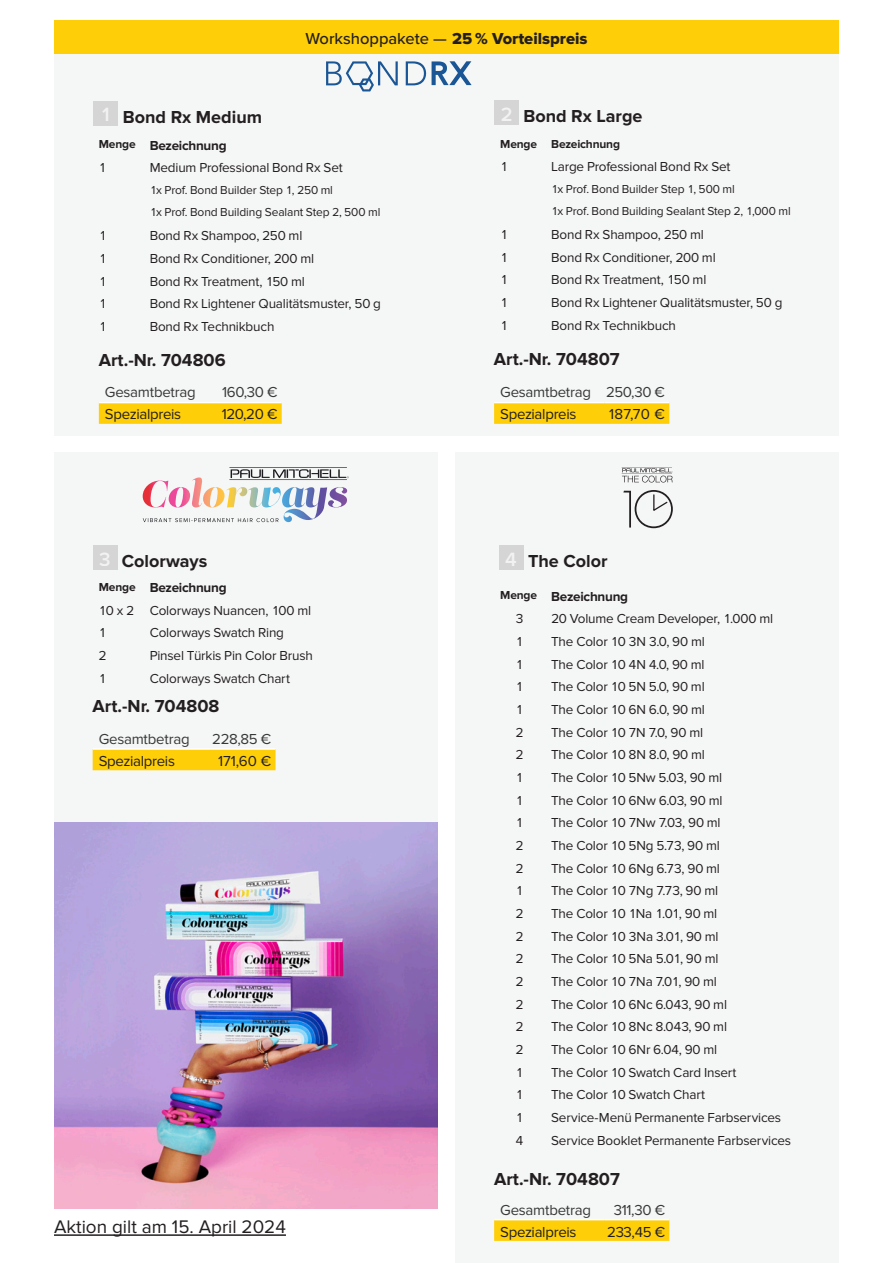
<style>
.page{position:relative;width:893px;height:1263px;background:#fff}
.page>*{position:absolute;margin:0;border:0;box-sizing:border-box;transform-origin:0 0}
.t1{font:18.9px "Proxima Nova";color:#231f20}
.t2{font:700 18px "Proxima Nova";color:#231f20}
.t3{font:16.5px "Proxima Nova Extrabld";color:#231f20}
.t4{font:15px "Proxima Nova";letter-spacing:-.015em;color:#383839}
.t5{font:15px "Proxima Nova";letter-spacing:-.02em;color:#231f20}
.t6{font:13.5px/22.6px "Proxima Nova";letter-spacing:-.015em;color:#231f20}
.t7{font:700 13.5px/22.6px "Proxima Nova";letter-spacing:-.02em;color:#231f20}
.t8{font:12px/22.6px "Proxima Nova";letter-spacing:-.01em;color:#231f20}
.t9{font:700 12px "Proxima Nova";letter-spacing:-.015em;color:#231f20}
.s1{font-weight:600;font-size:19.95px;color:#fff}
.s2{font-family:"Proxima Nova";font-weight:500}
.s3{font-size:12px}
.s4{font-weight:400}
.s5{font-weight:700;font-size:12px}
.s6{font-weight:700}
</style>
<div class="page">
<div style="left:54px;top:45px;width:785px;height:391px;background:#f5f6f6"></div>
<div style="left:455px;top:452px;width:384px;height:811px;background:#f5f6f6"></div>
<div style="left:54px;top:452px;width:383px;height:756px;background:#f5f6f6"></div>
<div style="left:499px;top:545px;width:24px;height:25px;background:#d5d5d6"></div>
<svg style="left:494px;top:1220px;width:175px;height:21px;background:#fdcf0d"></svg>
<hr style="left:494px;top:1219px;width:111px;height:1px;background:#fff">
<hr style="left:605px;top:1219px;width:64px;height:1px;background:#fff">
<div style="left:93px;top:750px;width:182px;height:20px;background:#fece08"></div>
<hr style="left:93px;top:748px;width:118px;height:2px;background:#fff">
<hr style="left:211px;top:748px;width:64px;height:2px;background:#fff">
<div style="left:93px;top:545px;width:24px;height:25px;background:#d5d5d6"></div>
<div style="left:94px;top:101px;width:24px;height:25px;background:#d5d5d6"></div>
<svg style="left:99px;top:403px;width:183px;height:21px;background:#fdcf0d"></svg>
<hr style="left:99px;top:402px;width:118px;height:1px;background:#fff">
<hr style="left:217px;top:402px;width:65px;height:1px;background:#fff">
<div style="left:494px;top:101px;width:25px;height:24px;background:#d5d5d6"></div>
<svg style="left:494px;top:403px;width:175px;height:21px;background:#fdcf0d"></svg>
<hr style="left:494px;top:402px;width:111px;height:1px;background:#fff">
<hr style="left:605px;top:402px;width:64px;height:1px;background:#fff">
<svg style="left:326px;top:61px;width:72px;height:30px"></svg>
<svg style="left:406px;top:61px;width:20px;height:24px"></svg>
<svg style="left:432px;top:61px;width:40px;height:24px"></svg>
<svg style="left:623px;top:490px;width:50px;height:38px"></svg>
<svg style="left:622px;top:467px;width:51px;height:15px"></svg>
<img style="left:54px;top:822px;width:383px;height:387px">
<hr style="left:54px;top:1234px;width:232px;height:2px;background:#231f20">
<div style="left:54px;top:20px;width:785px;height:34px;background:#fece08"></div>
<svg style="left:143px;top:467px;width:206px;height:40px"></svg>
<svg style="left:143px;top:518px;width:135px;height:4px"></svg>
<h2 class="t2" style="left:102px;top:106px;width:162px"><span class="s1">1</span> Bond Rx Medium</h2>
<p class="t3" style="left:306px;top:29px;width:283px"><span class="s2">Workshoppakete —</span> 25 % Vorteilspreis</p>
<h2 class="t2" style="left:501px;top:106px;width:144px"><span class="s1">2</span> Bond Rx Large</h2>
<p class="t7" style="left:99px;top:134px;width:130px"><span class="s3">Menge</span> Bezeichnung<br><span class="s4">1</span></p>
<p class="t6" style="left:150px;top:157px;width:195px">Medium Professional Bond Rx Set</p>
<p class="t8" style="left:150px;top:179px;width:232px">1x Prof. Bond Builder Step 1, 250 ml<br>1x Prof. Bond Building Sealant Step 2, 500 ml</p>
<p class="t6" style="left:99px;top:225px;width:10px">1</p>
<p class="t6" style="left:150px;top:225px;width:154px">Bond Rx Shampoo, 250 ml</p>
<p class="t6" style="left:99px;top:247px;width:10px">1</p>
<p class="t6" style="left:150px;top:247px;width:166px">Bond Rx Conditioner, 200 ml</p>
<p class="t6" style="left:99px;top:270px;width:10px">1</p>
<p class="t6" style="left:150px;top:270px;width:157px">Bond Rx Treatment, 150 ml</p>
<p class="t6" style="left:99px;top:293px;width:10px">1</p>
<p class="t6" style="left:150px;top:293px;width:233px">Bond Rx Lightener Qualitätsmuster, 50 g</p>
<p class="t6" style="left:99px;top:315px;width:10px">1</p>
<p class="t6" style="left:150px;top:315px;width:126px">Bond Rx Technikbuch</p>
<h2 class="t2" style="left:99px;top:349px;width:128px">Art.-Nr. 704806</h2>
<p class="t4" style="left:105px;top:384px;width:93px">Gesamtbetrag</p>
<p class="t4" style="left:222px;top:384px;width:57px">160,30 €</p>
<p class="t5" style="left:105px;top:406px;width:78px">Spezialpreis</p>
<p class="t5" style="left:222px;top:406px;width:57px">120,20 €</p>
<h2 class="t2" style="left:99px;top:551px;width:110px"><span class="s1">3</span> Colorways</h2>
<p class="t6" style="left:99px;top:576px;width:214px"><span class="s5">Menge</span> <span class="s6">Bezeichnung<br></span>10 x 2 Colorways Nuancen, 100 ml<br>1</p>
<p class="t6" style="left:150px;top:622px;width:136px">Colorways Swatch Ring</p>
<p class="t6" style="left:99px;top:644px;width:10px">2</p>
<p class="t6" style="left:150px;top:644px;width:165px">Pinsel Türkis Pin Color Brush</p>
<p class="t6" style="left:99px;top:667px;width:10px">1</p>
<p class="t6" style="left:150px;top:667px;width:142px">Colorways Swatch Chart</p>
<h2 class="t2" style="left:93px;top:695px;width:128px">Art.-Nr. 704808</h2>
<p class="t4" style="left:99px;top:730px;width:93px">Gesamtbetrag</p>
<p class="t4" style="left:212px;top:730px;width:61px">228,85 €</p>
<p class="t5" style="left:99px;top:752px;width:78px">Spezialpreis</p>
<p class="t5" style="left:218px;top:752px;width:55px">171,60 €</p>
<h1 class="t1" style="left:54px;top:1215px;width:233px">Aktion gilt am 15. April 2024</h1>
<p class="t9" style="left:500px;top:137px;width:121px">Menge Bezeichnung</p>
<p class="t6" style="left:500px;top:155px;width:10px">1</p>
<p class="t6" style="left:551px;top:155px;width:181px">Large Professional Bond Rx Set</p>
<p class="t8" style="left:551px;top:177px;width:241px">1x Prof. Bond Builder Step 1, 500 ml<br>1x Prof. Bond Building Sealant Step 2, 1,000 ml</p>
<p class="t6" style="left:500px;top:223px;width:10px">1</p>
<p class="t6" style="left:551px;top:223px;width:154px">Bond Rx Shampoo, 250 ml</p>
<p class="t6" style="left:500px;top:246px;width:10px">1</p>
<p class="t6" style="left:551px;top:246px;width:166px">Bond Rx Conditioner, 200 ml</p>
<p class="t6" style="left:500px;top:269px;width:10px">1</p>
<p class="t6" style="left:551px;top:269px;width:157px">Bond Rx Treatment, 150 ml</p>
<p class="t6" style="left:500px;top:291px;width:10px">1</p>
<p class="t6" style="left:551px;top:291px;width:233px">Bond Rx Lightener Qualitätsmuster, 50 g</p>
<p class="t6" style="left:500px;top:314px;width:10px">1</p>
<p class="t6" style="left:551px;top:314px;width:126px">Bond Rx Technikbuch</p>
<h2 class="t2" style="left:494px;top:349px;width:127px">Art.-Nr. 704807</h2>
<p class="t4" style="left:500px;top:384px;width:166px">Gesamtbetrag 250,30 €</p>
<p class="t5" style="left:500px;top:406px;width:78px">Spezialpreis</p>
<p class="t5" style="left:609px;top:406px;width:57px">187,70 €</p>
<h2 class="t2" style="left:505px;top:551px;width:104px"><span class="s1">4</span> The Color</h2>
<p class="t7" style="left:516px;top:585px;width:114px;text-indent:-15px"><span class="s3">Menge</span> Bezeichnung<br><span class="s4">3</span></p>
<p class="t6" style="left:551px;top:607px;width:224px">20 Volume Cream Developer, 1.000 ml</p>
<p class="t6" style="left:516px;top:630px;width:10px">1</p>
<p class="t6" style="left:551px;top:630px;width:155px">The Color 10 3N 3.0, 90 ml</p>
<p class="t6" style="left:516px;top:653px;width:10px">1</p>
<p class="t6" style="left:551px;top:653px;width:155px">The Color 10 4N 4.0, 90 ml</p>
<p class="t6" style="left:516px;top:675px;width:10px">1</p>
<p class="t6" style="left:551px;top:675px;width:155px">The Color 10 5N 5.0, 90 ml</p>
<p class="t6" style="left:516px;top:698px;width:10px">1</p>
<p class="t6" style="left:551px;top:698px;width:155px">The Color 10 6N 6.0, 90 ml</p>
<p class="t6" style="left:516px;top:721px;width:10px">2</p>
<p class="t6" style="left:551px;top:721px;width:153px">The Color 10 7N 7.0, 90 ml</p>
<p class="t6" style="left:516px;top:743px;width:10px">2</p>
<p class="t6" style="left:551px;top:743px;width:155px">The Color 10 8N 8.0, 90 ml</p>
<p class="t6" style="left:516px;top:766px;width:10px">1</p>
<p class="t6" style="left:551px;top:766px;width:173px">The Color 10 5Nw 5.03, 90 ml</p>
<p class="t6" style="left:516px;top:789px;width:10px">1</p>
<p class="t6" style="left:551px;top:789px;width:173px">The Color 10 6Nw 6.03, 90 ml</p>
<p class="t6" style="left:516px;top:811px;width:10px">1</p>
<p class="t6" style="left:551px;top:811px;width:171px">The Color 10 7Nw 7.03, 90 ml</p>
<p class="t6" style="left:516px;top:834px;width:10px">2</p>
<p class="t6" style="left:551px;top:834px;width:170px">The Color 10 5Ng 5.73, 90 ml</p>
<p class="t6" style="left:516px;top:857px;width:10px">2</p>
<p class="t6" style="left:551px;top:857px;width:170px">The Color 10 6Ng 6.73, 90 ml</p>
<p class="t6" style="left:516px;top:879px;width:10px">1</p>
<p class="t6" style="left:551px;top:879px;width:169px">The Color 10 7Ng 7.73, 90 ml</p>
<p class="t6" style="left:516px;top:902px;width:10px">2</p>
<p class="t6" style="left:551px;top:902px;width:168px">The Color 10 1Na 1.01, 90 ml</p>
<p class="t6" style="left:516px;top:925px;width:10px">2</p>
<p class="t6" style="left:551px;top:925px;width:169px">The Color 10 3Na 3.01, 90 ml</p>
<p class="t6" style="left:516px;top:947px;width:10px">2</p>
<p class="t6" style="left:551px;top:947px;width:169px">The Color 10 5Na 5.01, 90 ml</p>
<p class="t6" style="left:516px;top:970px;width:10px">2</p>
<p class="t6" style="left:551px;top:970px;width:167px">The Color 10 7Na 7.01, 90 ml</p>
<p class="t6" style="left:516px;top:993px;width:10px">2</p>
<p class="t6" style="left:551px;top:993px;width:177px">The Color 10 6Nc 6.043, 90 ml</p>
<p class="t6" style="left:516px;top:1015px;width:10px">2</p>
<p class="t6" style="left:551px;top:1015px;width:177px">The Color 10 8Nc 8.043, 90 ml</p>
<p class="t6" style="left:516px;top:1038px;width:10px">2</p>
<p class="t6" style="left:551px;top:1038px;width:168px">The Color 10 6Nr 6.04, 90 ml</p>
<p class="t6" style="left:516px;top:1061px;width:10px">1</p>
<p class="t6" style="left:551px;top:1061px;width:187px">The Color 10 Swatch Card Insert</p>
<p class="t6" style="left:516px;top:1083px;width:10px">1</p>
<p class="t6" style="left:551px;top:1083px;width:155px">The Color 10 Swatch Chart</p>
<p class="t6" style="left:516px;top:1106px;width:10px">1</p>
<p class="t6" style="left:551px;top:1106px;width:231px">Service-Menü Permanente Farbservices</p>
<p class="t6" style="left:516px;top:1129px;width:10px">4</p>
<p class="t6" style="left:551px;top:1129px;width:241px">Service Booklet Permanente Farbservices</p>
<h2 class="t2" style="left:494px;top:1168px;width:127px">Art.-Nr. 704807</h2>
<p class="t4" style="left:500px;top:1201px;width:93px">Gesamtbetrag</p>
<p class="t4" style="left:614px;top:1201px;width:53px">311,30 €</p>
<p class="t5" style="left:500px;top:1223px;width:78px">Spezialpreis</p>
<p class="t5" style="left:607px;top:1223px;width:59px">233,45 €</p>
</div>
